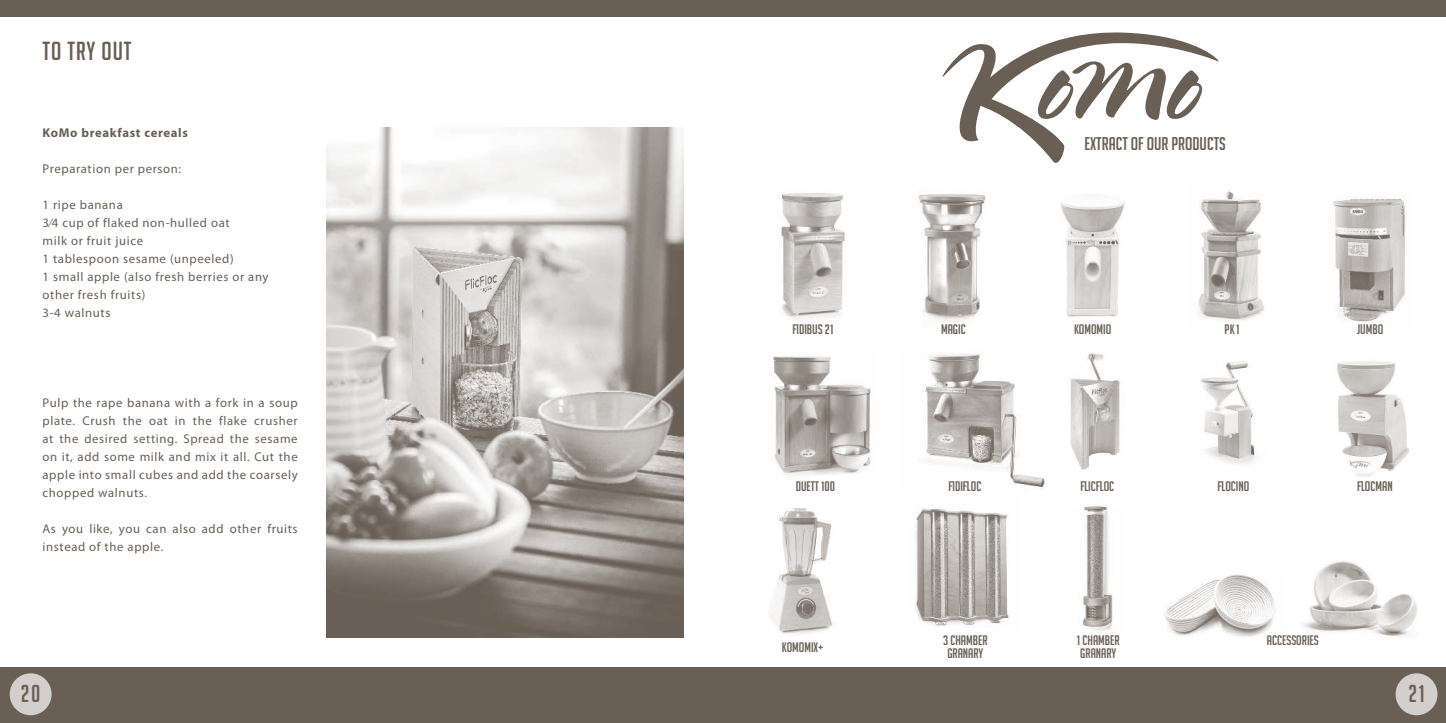
<style>
.page{position:relative;width:1446px;height:723px;background:#fff}
.page>*{position:absolute;margin:0;border:0;box-sizing:border-box;transform-origin:0 0}
.t1{font:25.5px "Big Noodle Titling";letter-spacing:.04em;color:#695f55}
.t2{font:24px "Big Noodle Titling";color:#695f55}
.t3{font:18px "Big Noodle Titling";color:#695f55}
.t4{font:13.5px/13.5px "Big Noodle Titling";color:#695f55;text-align:center}
.t5{font:12.75px/18px "Myriad Pro";letter-spacing:.05em;color:#695f55}
.t6{font:700 12.75px "Myriad Pro";letter-spacing:.05em;color:#695f55}
</style>
<div class="page">
<div style="left:0;top:668px;width:1446px;height:55px;background:#695f55"></div>
<div style="left:0;top:0;width:1446px;height:17px;background:#695f55"></div>
<div style="left:10px;top:673px;width:42px;height:42px;background:#d2cfcc;border-radius:50%"></div>
<div style="left:1395px;top:673px;width:42px;height:42px;background:#d2cfcc;border-radius:50%"></div>
<img style="left:770px;top:191px;width:647px;height:446px">
<img style="left:326px;top:127px;width:358px;height:510px">
<svg style="left:942px;top:32px;width:277px;height:131px"></svg>
<h1 class="t1" style="left:43px;top:38px;width:91px">TO TRY OUT</h1>
<p class="t6" style="left:43px;top:125px;width:147px">KoMo breakfast cereals</p>
<p class="t5" style="left:43px;top:160px;width:140px">Preparation per person:</p>
<p class="t5" style="left:43px;top:196px;width:228px">1 ripe banana<br>3⁄4 cup of flaked non-hulled oat<br>milk or fruit juice<br>1 tablespoon sesame (unpeeled)<br>1 small apple (also fresh berries or any other fresh fruits)<br>3-4 walnuts</p>
<p class="t5" style="left:43px;top:394px;width:257px;text-align:justify">Pulp the rape banana with a fork in a soup plate. Crush the oat in the flake crusher at the desired setting. Spread the sesame on it, add some milk and mix it all. Cut the apple into small cubes and add the coarsely chopped walnuts.</p>
<p class="t5" style="left:43px;top:520px;width:257px">As you like, you can also add other fruits instead of the apple.</p>
<p class="t4" style="left:792px;top:322px;width:42px">FIDIBUS 21</p>
<p class="t4" style="left:796px;top:479px;width:41px">DUETT 100</p>
<h3 class="t3" style="left:1084px;top:134px;width:143px">EXTRACT OF OUR PRODUCTS</h3>
<p class="t4" style="left:941px;top:322px;width:26px">MAGIC</p>
<p class="t4" style="left:1074px;top:322px;width:39px">KOMOMIO</p>
<p class="t4" style="left:1224px;top:322px;width:16px">PK 1</p>
<p class="t4" style="left:1356px;top:322px;width:28px">JUMBO</p>
<p class="t4" style="left:948px;top:479px;width:34px">FIDIFLOC</p>
<p class="t4" style="left:1080px;top:479px;width:35px">FLICFLOC</p>
<p class="t4" style="left:1217px;top:479px;width:33px">FLOCINO</p>
<p class="t4" style="left:1357px;top:479px;width:37px">FLOCMAN</p>
<p class="t4" style="left:782px;top:640px;width:43px">KOMOMIX+</p>
<p class="t4" style="left:943px;top:633px;width:46px">3 CHAMBER<br>GRANARY</p>
<p class="t4" style="left:1077px;top:633px;width:44px;text-align:left">1 CHAMBER<br>GRANARY</p>
<p class="t4" style="left:1267px;top:633px;width:53px">ACCESSORIES</p>
<h2 class="t2" style="left:21px;top:680px;width:21px">20</h2>
<h2 class="t2" style="left:1408px;top:680px;width:17px">21</h2>
</div>
